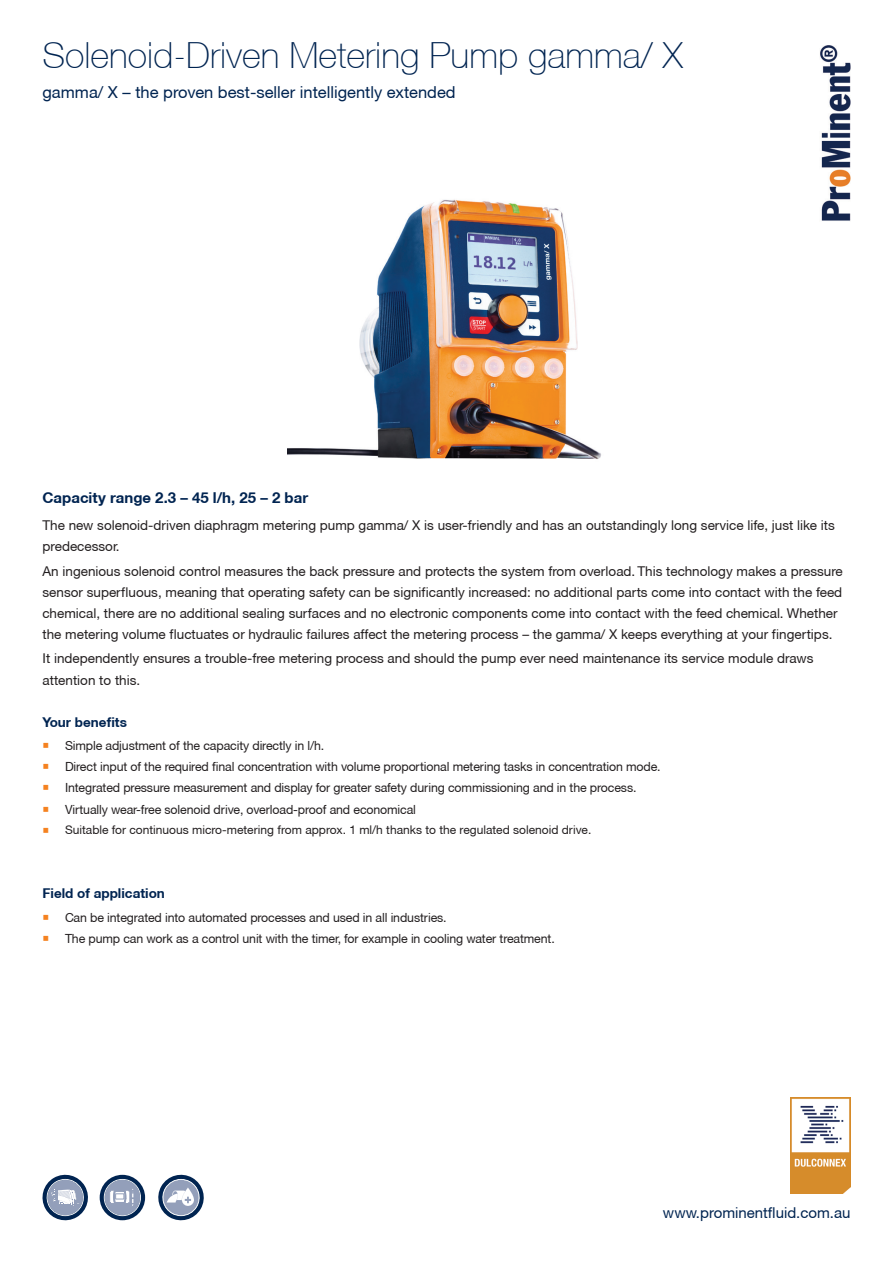
<style>
.page{position:relative;width:893px;height:1263px;background:#fff}
.page>*{position:absolute;margin:0;border:0;box-sizing:border-box;transform-origin:0 0}
.t1{font:100 36px "Helvetica Neue CE";color:#002451}
.t2{font:16.5px "Helvetica Neue CE";color:#002451}
.t3{font:700 15px "Helvetica Neue CE";color:#002451}
.t4{font:15px "Helvetica Neue CE";color:#002451}
.t5{font:13.5px/21px "Helvetica Neue CE";color:#231f20}
.t6{font:700 13.5px "Helvetica Neue CE";color:#002451}
.t7{font:12.6px "Helvetica Neue CE";letter-spacing:-.01em;color:#231f20}
.t8{font:12px "Helvetica Neue CE";color:#231f20}
.s1{color:#f58220}
</style>
<div class="page">
<svg style="left:43px;top:1175px;width:45px;height:45px"></svg>
<div style="left:100px;top:1175px;width:45px;height:45px;background:#002451;border-radius:50%"></div>
<svg style="left:104px;top:1179px;width:37px;height:37px"></svg>
<svg style="left:158px;top:1175px;width:46px;height:45px"></svg>
<img style="left:287px;top:199px;width:314px;height:260px">
<img style="left:790px;top:1097px;width:60px;height:97px">
<img style="left:820px;top:45px;width:30px;height:176px">
<h1 class="t1" style="left:43px;top:35px;width:642px">Solenoid-Driven Metering Pump gamma/ X</h1>
<p class="t2" style="left:43px;top:82px;width:415px">gamma/ X – the proven best-seller intelligently extended</p>
<p class="t3" style="left:43px;top:488px;width:267px">Capacity range 2.3 – 45 l/h, 25 – 2 bar</p>
<p class="t5" style="left:43px;top:515px;width:794px">The new solenoid-driven diaphragm metering pump gamma/ X is user-friendly and has an outstandingly long service life, just like its predecessor.</p>
<p class="t5" style="left:43px;top:561px;width:802px">An ingenious solenoid control measures the back pressure and protects the system from overload. This technology makes a pressure sensor superfluous, meaning that operating safety can be significantly increased: no additional parts come into contact with the feed chemical, there are no additional sealing surfaces and no electronic components come into contact with the feed chemical. Whether the metering volume fluctuates or hydraulic failures affect the metering process – the gamma/ X keeps everything at your fingertips.</p>
<p class="t5" style="left:43px;top:648px;width:772px">It independently ensures a trouble-free metering process and should the pump ever need maintenance its service module draws attention to this.</p>
<p class="t6" style="left:43px;top:713px;width:86px">Your benefits</p>
<p class="t7" style="left:43px;top:738px;width:283px"><span class="s1">○</span> Simple adjustment of the capacity directly in l/h.</p>
<p class="t7" style="left:43px;top:759px;width:620px"><span class="s1">○</span> Direct input of the required final concentration with volume proportional metering tasks in concentration mode.</p>
<p class="t7" style="left:43px;top:780px;width:595px"><span class="s1">○</span> Integrated pressure measurement and display for greater safety during commissioning and in the process.</p>
<p class="t7" style="left:43px;top:801px;width:375px"><span class="s1">○</span> Virtually wear-free solenoid drive, overload-proof and economical</p>
<p class="t8" style="left:43px;top:823px;width:550px"><span class="s1">○</span> Suitable for continuous micro-metering from approx. 1 ml/h thanks to the regulated solenoid drive.</p>
<p class="t6" style="left:43px;top:884px;width:124px">Field of application</p>
<p class="t7" style="left:43px;top:909px;width:406px"><span class="s1">○</span> Can be integrated into automated processes and used in all industries.</p>
<p class="t7" style="left:43px;top:930px;width:514px"><span class="s1">○</span> The pump can work as a control unit with the timer, for example in cooling water treatment.</p>
<p class="t4" style="left:663px;top:1204px;width:189px">www.prominentfluid.com.au</p>
</div>
